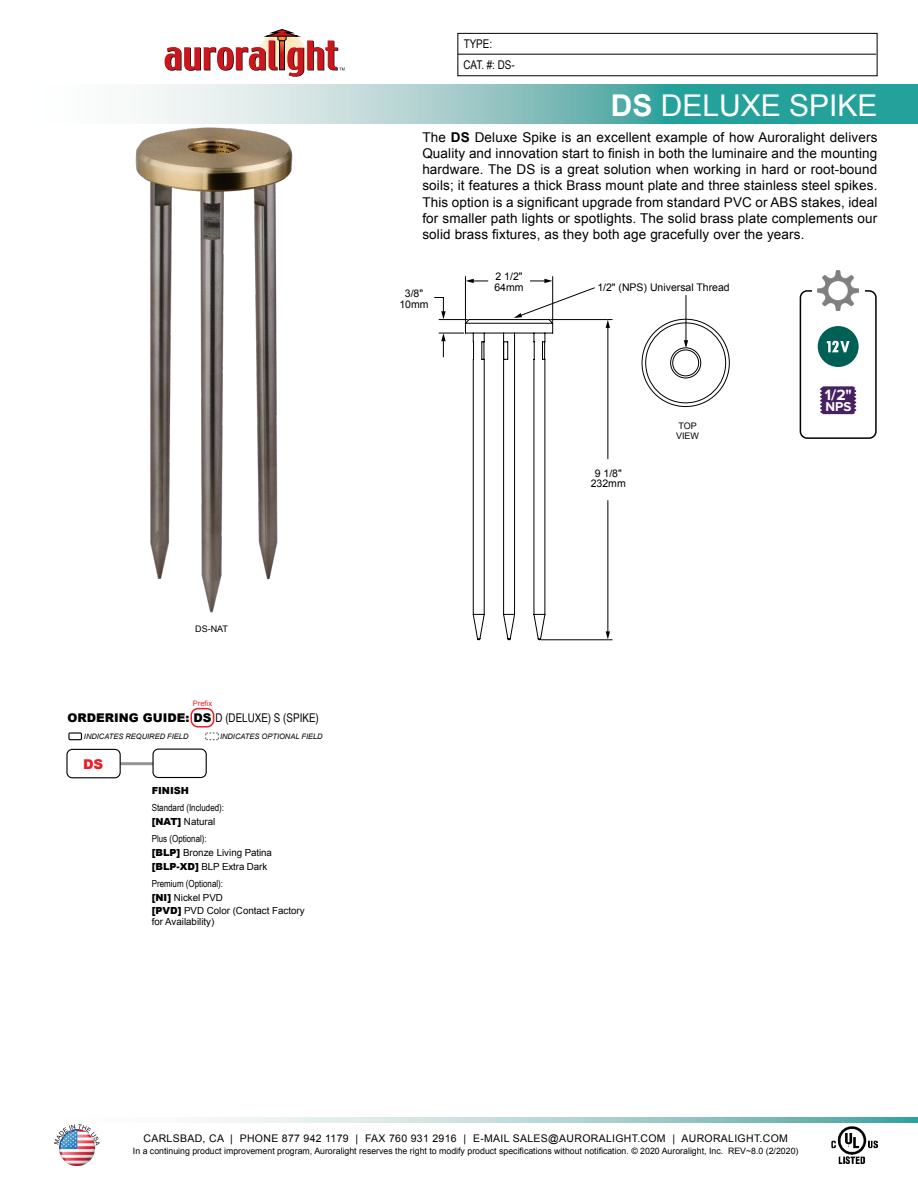
<style>
.page{position:relative;width:918px;height:1188px;background:#fff}
.page>*{position:absolute;margin:0;border:0;box-sizing:border-box;transform-origin:0 0}
.t1{font:30px "Arial";color:#fff}
.t2{font:700 15.45px "Proxima Nova";color:#fff}
.t3{font:13.5px/16.2px "Arial";letter-spacing:.01em;color:#000;text-align:justify}
.t4{font:900 13.5px "Arial";color:#ed1d24}
.t5{font:700 13.2px "Proxima Nova";color:#fff}
.t6{font:12px/20.7px "Arial Narrow";color:#000}
.t7{font:10.5px/10.5px "Arial";letter-spacing:.03em;color:#000;text-align:center}
.t8{font:10.5px "Arial";color:#000}
.t9{font:9.75px/13.8px "Arial";color:#000}
.t10{font:9.75px "Arial Narrow";color:#000}
.t11{font:900 9.75px "Arial";color:#000}
.t12{font:9px/10.8px "Arial";color:#000}
.t13{font:8.7px "Arial";color:#000}
.t14{font:italic 7.5px "Arial";color:#000}
.t15{font:7.5px "Arial";color:#ed1d24}
.s1{font-weight:700}
.s2{font-family:"Arial";font-weight:900}
.s3{font-weight:900}
</style>
<div class="page">
<svg style="left:195px;top:1117px;width:723px;height:6px;background:#acd2d0"></svg>
<div style="left:457px;top:33px;width:421px;height:43px;border:1px solid #000"></div>
<hr style="left:458px;top:54px;width:418px;height:1px;background:#000">
<svg style="left:165px;top:29px;width:180px;height:48px"></svg>
<img style="left:59px;top:1146px;width:36px;height:20px">
<svg style="left:54px;top:1124px;width:46px;height:22px"></svg>
<img style="left:832px;top:1127px;width:46px;height:37px">
<svg style="left:140px;top:84px;width:778px;height:39px;background:#80c2bf"></svg>
<div style="left:68px;top:732px;width:14px;height:8px;border:1px solid #000"></div>
<svg style="left:205px;top:732px;width:14px;height:9px"></svg>
<img style="left:135px;top:127px;width:158px;height:486px">
<div style="left:191px;top:708px;width:23px;height:20px;border:2px solid #ed1d24;border-radius:7px"></div>
<hr style="left:79px;top:762px;width:119px;height:3px;background:#939598">
<div style="left:67px;top:749px;width:53px;height:29px;background:#fff;border-radius:5px"></div>
<div style="left:66px;top:749px;width:55px;height:29px;border:1px solid #000;border-radius:5px"></div>
<div style="left:153px;top:749px;width:53px;height:29px;background:#fff;border-radius:5px"></div>
<div style="left:152px;top:749px;width:55px;height:29px;border:1px solid #000;border-radius:5px"></div>
<hr style="left:541px;top:639px;width:71px;height:1px;background:#000">
<hr style="left:551px;top:319px;width:61px;height:1px;background:#000">
<hr style="left:608px;top:501px;width:1px;height:131px;background:#000">
<hr style="left:608px;top:327px;width:1px;height:132px;background:#000">
<hr style="left:465px;top:277px;width:1px;height:44px;background:#000">
<hr style="left:552px;top:277px;width:1px;height:44px;background:#000">
<svg style="left:606px;top:320px;width:4px;height:8px"></svg>
<svg style="left:606px;top:631px;width:4px;height:9px"></svg>
<svg style="left:435px;top:279px;width:160px;height:361px"></svg>
<svg style="left:641px;top:319px;width:89px;height:88px"></svg>
<hr style="left:686px;top:295px;width:1px;height:46px;background:#000">
<div style="left:800px;top:290px;width:77px;height:149px;border:2px solid #000;border-radius:7px"></div>
<div style="left:812px;top:280px;width:53px;height:41px;background:#fff"></div>
<img style="left:818px;top:271px;width:40px;height:40px">
<svg style="left:818px;top:326px;width:41px;height:41px"></svg>
<svg style="left:820px;top:386px;width:36px;height:28px"></svg>
<p class="t6" style="left:464px;top:33px;width:53px">TYPE:<br>CAT. #: DS-</p>
<h1 class="t1" style="left:611px;top:85px;width:268px"><span class="s1">DS</span> DELUXE SPIKE</h1>
<p class="t3" style="left:422px;top:129px;width:457px">The <span class="s1">DS</span> Deluxe Spike is an excellent example of how Auroralight delivers Quality and innovation start to finish in both the luminaire and the mounting hardware. The DS is a great solution when working in hard or root-bound soils; it features a thick Brass mount plate and three stainless steel spikes.<br>This option is a significant upgrade from standard PVC or ABS stakes, ideal for smaller path lights or spotlights. The solid brass plate complements our solid brass fixtures, as they both age gracefully over the years.</p>
<p class="t12" style="left:195px;top:623px;width:34px">DS-NAT</p>
<p class="t15" style="left:193px;top:699px;width:21px">Prefix</p>
<p class="t6" style="left:68px;top:707px;width:253px"><span class="s2">ORDERING GUIDE: DS</span> D (DELUXE) S (SPIKE)</p>
<p class="t14" style="left:84px;top:732px;width:106px">INDICATES REQUIRED FIELD</p>
<p class="t14" style="left:220px;top:732px;width:104px">INDICATES OPTIONAL FIELD</p>
<p class="t4" style="left:83px;top:754px;width:22px">DS</p>
<p class="t11" style="left:152px;top:783px;width:39px">FINISH</p>
<p class="t10" style="left:152px;top:801px;width:74px">Standard (Included):</p>
<p class="t9" style="left:152px;top:815px;width:65px"><span class="s3">[NAT]</span> Natural</p>
<p class="t10" style="left:152px;top:831px;width:57px">Plus (Optional):</p>
<p class="t9" style="left:152px;top:846px;width:122px"><span class="s3">[BLP]</span> Bronze Living Patina <span class="s3">[BLP-XD]</span> BLP Extra Dark</p>
<p class="t10" style="left:152px;top:876px;width:73px">Premium (Optional):</p>
<p class="t9" style="left:152px;top:890px;width:155px"><span class="s3">[NI]</span> Nickel PVD<br><span class="s3">[PVD]</span> PVD Color (Contact Factory</p>
<p class="t9" style="left:152px;top:915px;width:64px">for Availability)</p>
<p class="t7" style="left:399px;top:288px;width:31px">3/8"<br>10mm</p>
<p class="t7" style="left:494px;top:271px;width:31px;text-align:left">2 1/2"<br>64mm</p>
<p class="t8" style="left:597px;top:281px;width:134px">1/2" (NPS) Universal Thread</p>
<p class="t7" style="left:591px;top:468px;width:37px">9 1/8"<br>232mm</p>
<p class="t12" style="left:676px;top:420px;width:25px">TOP<br>VIEW</p>
<p class="t2" style="left:825px;top:386px;width:29px">1/2"</p>
<p class="t5" style="left:825px;top:399px;width:27px">NPS</p>
<p class="t7" style="left:144px;top:1133px;width:646px">CARLSBAD, CA | PHONE 877 942 1179 | FAX 760 931 2916 | E-MAIL SALES@AURORALIGHT.COM | AURORALIGHT.COM</p>
<p class="t13" style="left:133px;top:1145px;width:667px">In a continuing product improvement program, Auroralight reserves the right to modify product specifications without notification. © 2020 Auroralight, Inc. REV~8.0 (2/2020)</p>
</div>
